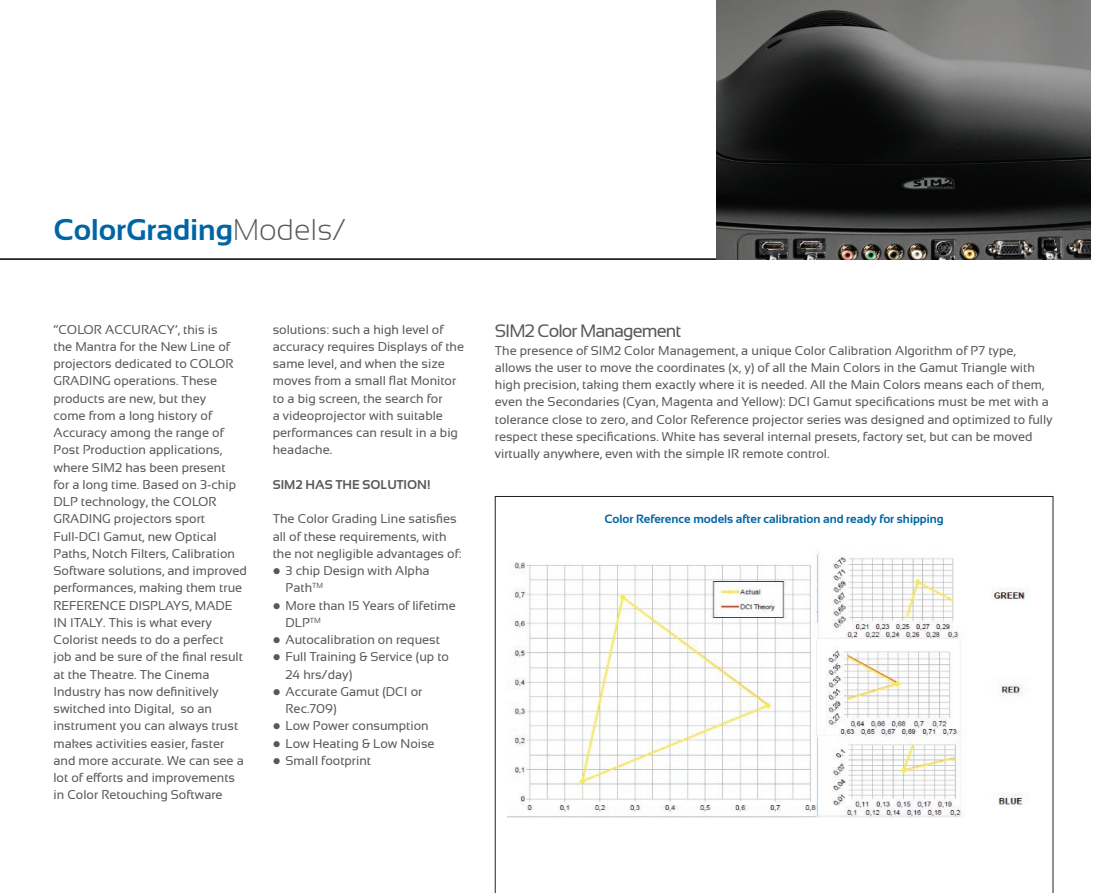
<style>
.page{position:relative;width:1106px;height:893px;background:#fff}
.page>*{position:absolute;margin:0;border:0;box-sizing:border-box;transform-origin:0 0}
.t1{font:700 30px "Sansation";color:#0065a4}
.t2{font:18px "Sansation";letter-spacing:-.05em;color:#57585a}
.t3{font:12.75px/17.2px "Sansation";color:#57585a}
.t4{font:700 12.75px "Sansation";color:#57585a}
.t5{font:700 12px "Sansation";color:#0065a4}
.s1{font-weight:300;color:#57585a}
</style>
<div class="page">
<svg style="left:0;top:259px;width:1090px;height:1px"></svg>
<svg style="left:495px;top:496px;width:558px;height:397px"></svg>
<img style="left:716px;top:0;width:374px;height:259px">
<h1 class="t1" style="left:53px;top:212px;width:295px">ColorGrading<span class="s1">Models/</span></h1>
<p class="t3" style="left:53px;top:321px;width:195px">“COLOR ACCURACY’, this is<br>the Mantra for the New Line of projectors dedicated to COLOR<br>GRADING operations. These products are new, but they<br>come from a long history of<br>Accuracy among the range of<br>Post Production applications, where SIM2 has been present<br>for a long time. Based on 3-chip<br>DLP technology, the COLOR<br>GRADING projectors sport<br>Full-DCI Gamut, new Optical<br>Paths, Notch Filters, Calibration<br>Software solutions, and improved performances, making them true<br>REFERENCE DISPLAYS, MADE<br>IN ITALY. This is what every<br>Colorist needs to do a perfect<br>job and be sure of the final result at the Theatre. The Cinema<br>Industry has now definitively switched into Digital, so an instrument you can always trust makes activities easier, faster and more accurate. We can see a lot of efforts and improvements in Color Retouching Software</p>
<p class="t3" style="left:273px;top:321px;width:193px">solutions: such a high level of accuracy requires Displays of the same level, and when the size moves from a small flat Monitor to a big screen, the search for<br>a videoprojector with suitable performances can result in a big headache.</p>
<p class="t4" style="left:273px;top:477px;width:159px">SIM2 HAS THE SOLUTION!</p>
<p class="t3" style="left:273px;top:510px;width:190px">The Color Grading Line satisfies all of these requirements, with the not negligible advantages of:</p>
<p class="t3" style="left:285px;top:562px;width:146px;text-indent:-13px">● 3 chip Design with Alpha<br>Path<sup>TM</sup></p>
<p class="t3" style="left:285px;top:597px;width:172px;text-indent:-13px">● More than 15 Years of lifetime<br>DLP<sup>TM</sup></p>
<p class="t3" style="left:273px;top:631px;width:169px">● Autocalibration on request</p>
<p class="t3" style="left:285px;top:648px;width:165px;text-indent:-13px">● Full Training &amp; Service (up to<br>24 hrs/day)</p>
<p class="t3" style="left:285px;top:683px;width:138px;text-indent:-13px">● Accurate Gamut (DCI or<br>Rec.709)</p>
<p class="t3" style="left:273px;top:717px;width:157px">● Low Power consumption</p>
<p class="t3" style="left:273px;top:735px;width:163px">● Low Heating &amp; Low Noise</p>
<p class="t3" style="left:273px;top:752px;width:100px">● Small footprint</p>
<h2 class="t2" style="left:495px;top:321px;width:188px">SIM2 Color Management</h2>
<p class="t3" style="left:495px;top:342px;width:559px">The presence of SIM2 Color Management, a unique Color Calibration Algorithm of P7 type, allows the user to move the coordinates (x, y) of all the Main Colors in the Gamut Triangle with high precision, taking them exactly where it is needed. All the Main Colors means each of them, even the Secondaries (Cyan, Magenta and Yellow): DCI Gamut specifications must be met with a tolerance close to zero, and Color Reference projector series was designed and optimized to fully respect these specifications. White has several internal presets, factory set, but can be moved virtually anywhere, even with the simple IR remote control.</p>
<p class="t5" style="left:604px;top:512px;width:341px">Color Reference models after calibration and ready for shipping</p>
</div>
